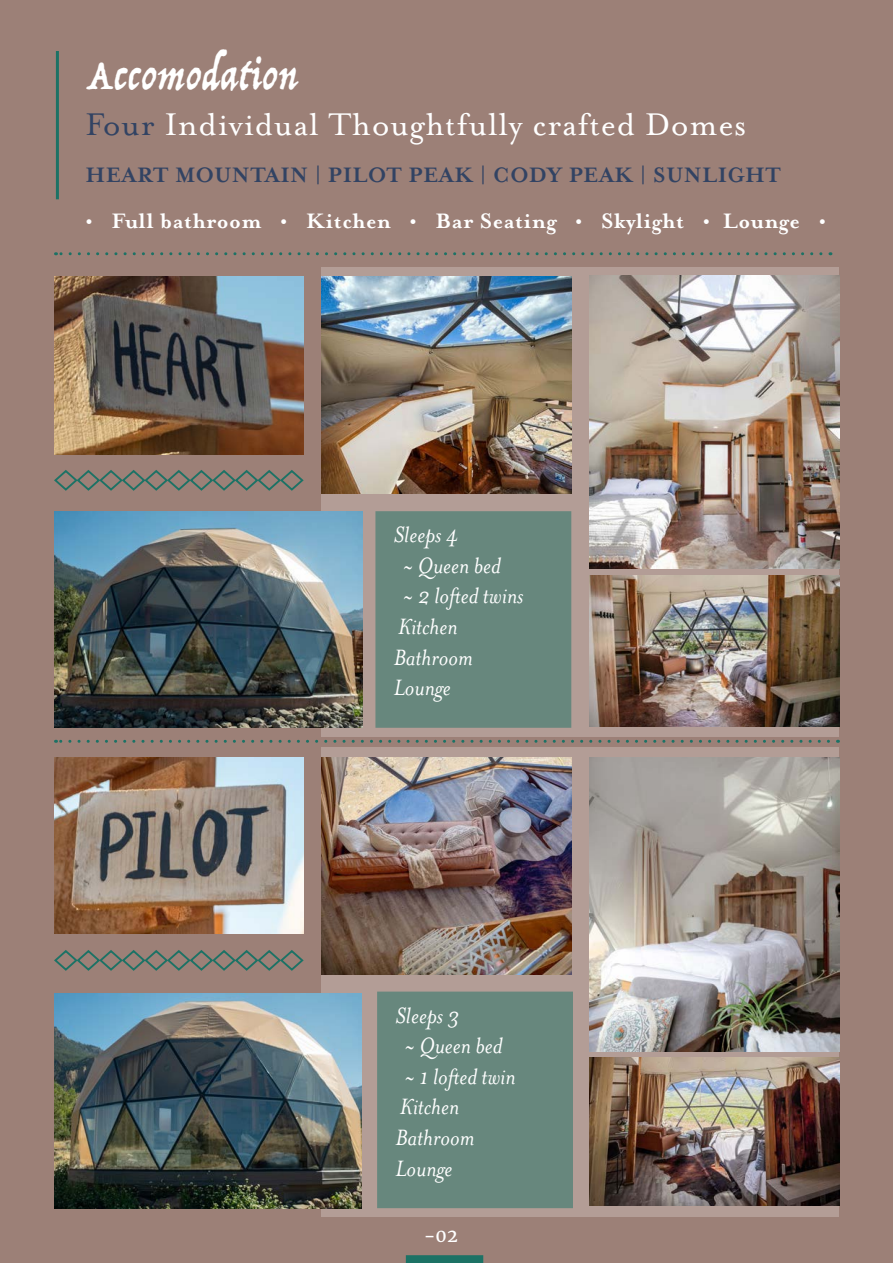
<style>
.page{position:relative;width:893px;height:1263px;background:#9c8077}
.page>*{position:absolute;margin:0;border:0;box-sizing:border-box;transform-origin:0 0}
.Pull_Quote{font:45px "Trattatello";letter-spacing:.02em;color:#fff}
.Pull_Quote-2{font:36px "Mrs Eaves OT";letter-spacing:.02em;color:#fff}
.accomodation_pp{font:italic 25.5px "Mrs Eaves OT";color:#fff}
.Pull_Quote-3{font:700 24px "Mrs Eaves OT";letter-spacing:.02em;color:#fff}
.Pull_Quote-4{font:700 24px "Mrs Eaves OT";letter-spacing:.02em;color:#324363}
.t1{font:18px "Merriweather";color:#fff}
.s1{color:#324363}
</style>
<div class="page">
<svg style="left:406px;top:1255px;width:77px;height:8px"></svg>
<div style="left:322px;top:747px;width:517px;height:469px;background:#b39d96"></div>
<hr style="left:56px;top:51px;width:3px;height:148px;background:#1c7265">
<img style="left:590px;top:758px;width:249px;height:293px">
<svg style="left:55px;top:740px;width:773px;height:3px"></svg>
<svg style="left:55px;top:252px;width:766px;height:3px"></svg>
<img style="left:322px;top:758px;width:249px;height:216px">
<div style="left:322px;top:268px;width:517px;height:469px;background:#b39d96"></div>
<img style="left:590px;top:575px;width:249px;height:151px">
<img style="left:54px;top:277px;width:250px;height:177px">
<img style="left:54px;top:758px;width:250px;height:175px">
<img style="left:589px;top:1058px;width:250px;height:147px">
<div style="left:375px;top:511px;width:196px;height:217px;background:#67877d"></div>
<svg style="left:54px;top:470px;width:250px;height:21px"></svg>
<svg style="left:54px;top:950px;width:250px;height:21px"></svg>
<div style="left:377px;top:991px;width:196px;height:217px;background:#67877d"></div>
<img style="left:54px;top:511px;width:309px;height:217px">
<img style="left:590px;top:275px;width:249px;height:293px">
<img style="left:322px;top:277px;width:249px;height:216px">
<img style="left:54px;top:993px;width:308px;height:216px">
<p class="Pull_Quote" style="left:86px;top:47px;width:213px">Accomodation</p>
<p class="Pull_Quote-2" style="left:86px;top:105px;width:662px"><span class="s1">Four</span> Individual Thoughtfully crafted Domes</p>
<p class="Pull_Quote-4" style="left:86px;top:161px;width:697px">HEART MOUNTAIN | PILOT PEAK | CODY PEAK | SUNLIGHT</p>
<p class="Pull_Quote-3" style="left:86px;top:208px;width:742px">• Full bathroom • Kitchen • Bar Seating • Skylight • Lounge •</p>
<p class="accomodation_pp" style="left:394px;top:521px;width:67px">Sleeps 4</p>
<p class="accomodation_pp" style="left:403px;top:551px;width:100px">~ Queen bed</p>
<p class="accomodation_pp" style="left:403px;top:582px;width:122px">~ 2 lofted twins</p>
<p class="accomodation_pp" style="left:398px;top:613px;width:61px">Kitchen</p>
<p class="accomodation_pp" style="left:394px;top:643px;width:81px">Bathroom</p>
<p class="accomodation_pp" style="left:394px;top:674px;width:59px">Lounge</p>
<p class="accomodation_pp" style="left:395px;top:1001px;width:66px">Sleeps 3</p>
<p class="accomodation_pp" style="left:404px;top:1032px;width:100px">~ Queen bed</p>
<p class="accomodation_pp" style="left:404px;top:1062px;width:113px">~ 1 lofted twin</p>
<p class="accomodation_pp" style="left:400px;top:1093px;width:61px">Kitchen</p>
<p class="accomodation_pp" style="left:395px;top:1123px;width:81px">Bathroom</p>
<p class="accomodation_pp" style="left:395px;top:1154px;width:59px">Lounge</p>
<p class="t1" style="left:424px;top:1224px;width:35px">-02</p>
</div>
